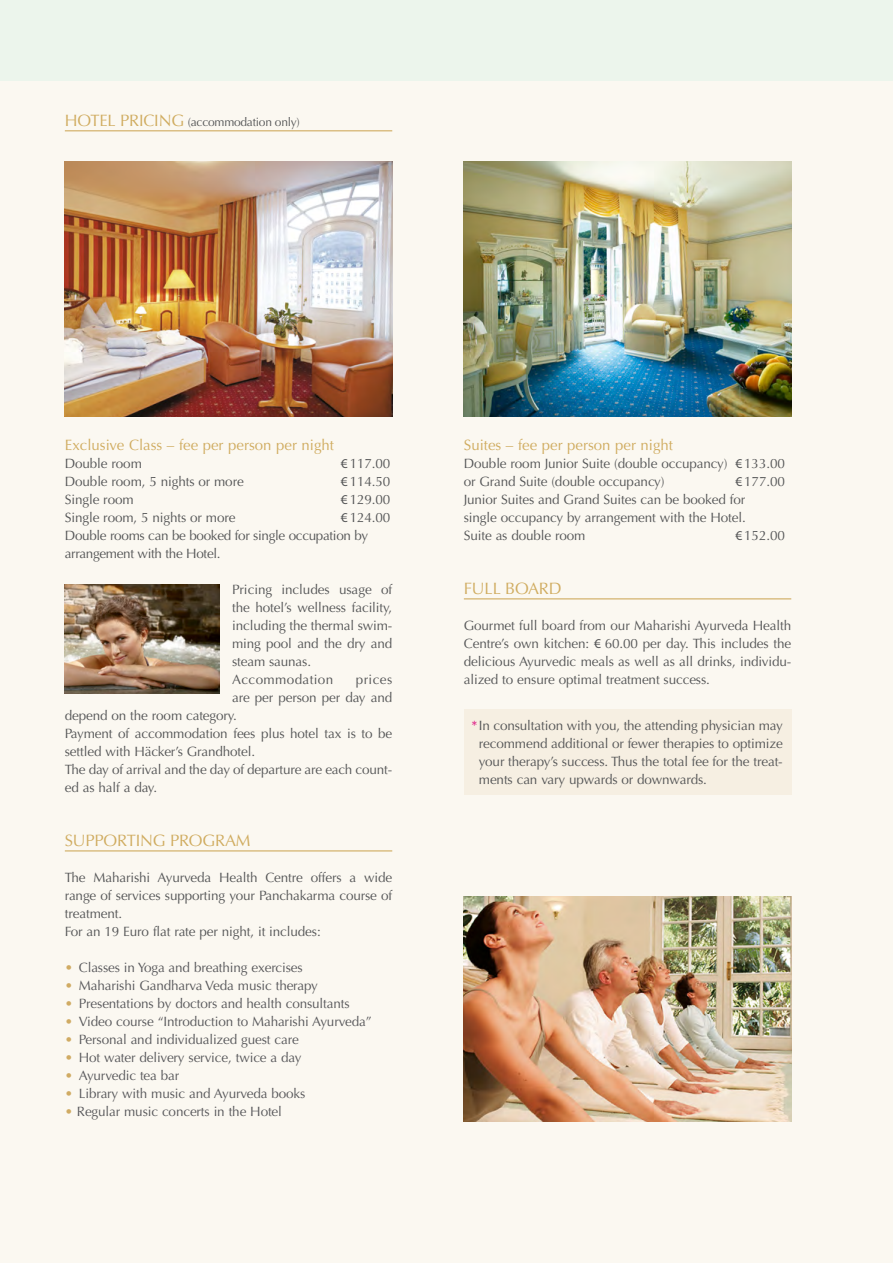
<style>
.page{position:relative;width:893px;height:1263px;background:#fbf8f1}
.page>*{position:absolute;margin:0;border:0;box-sizing:border-box;transform-origin:0 0}
.t1{font:16.5px "Optima";letter-spacing:-.01em;color:#d0ac60}
.t2{font:15px "Optima";color:#d0ac60}
.t3{font:13.5px/18px "Optima";letter-spacing:-.01em;color:#545556}
.t4{font:13.5px "Optima";letter-spacing:-.01em;color:#57575a}
.t5{font:12px "Optima";letter-spacing:-.02em;color:#545556}
.s1{font-size:16.5px;color:#d0ac60}
.s2{font-family:"Myriad Pro"}
.s3{color:#d0ab63}
.s4{color:#db0079}
</style>
<div class="page">
<div style="left:0;top:0;width:893px;height:81px;background:#ecf5ec"></div>
<div style="left:464px;top:710px;width:327px;height:85px;background:#f6efe2"></div>
<hr style="left:65px;top:130px;width:327px;height:1px;background:#d0ac60">
<img style="left:65px;top:162px;width:327px;height:255px">
<img style="left:464px;top:162px;width:327px;height:255px">
<hr style="left:65px;top:850px;width:327px;height:1px;background:#d0ac60">
<hr style="left:464px;top:598px;width:327px;height:1px;background:#d0ac60">
<img style="left:65px;top:584px;width:154px;height:109px">
<img style="left:464px;top:896px;width:327px;height:225px">
<p class="t5" style="left:65px;top:115px;width:237px"><span class="s1">HOTEL PRICING</span> (accommodation only)</p>
<p class="t2" style="left:65px;top:436px;width:271px">Exclusive Class – fee per person per night</p>
<p class="t3" style="left:65px;top:455px;width:79px">Double room</p>
<p class="t3" style="left:341px;top:455px;width:51px"><span class="s2">€</span> 117.00</p>
<p class="t3" style="left:65px;top:473px;width:180px">Double room, 5 nights or more</p>
<p class="t3" style="left:341px;top:473px;width:51px"><span class="s2">€</span> 114.50</p>
<p class="t3" style="left:65px;top:491px;width:70px">Single room</p>
<p class="t3" style="left:341px;top:491px;width:51px"><span class="s2">€</span> 129.00</p>
<p class="t3" style="left:65px;top:509px;width:172px">Single room, 5 nights or more</p>
<p class="t3" style="left:65px;top:509px;width:327px;text-indent:276px"><span class="s2">€</span> 124.00<br>Double rooms can be booked for single occupation by arrangement with the Hotel.</p>
<p class="t3" style="left:232px;top:581px;width:162px">Pricing includes usage of the hotel’s wellness facility, including the thermal swim&shy;ming pool and the dry and steam saunas.<br>Accommodation</p>
<p class="t3" style="left:356px;top:671px;width:38px">prices</p>
<p class="t3" style="left:232px;top:689px;width:162px">are per person per day and</p>
<p class="t3" style="left:65px;top:707px;width:174px">depend on the room category.</p>
<p class="t3" style="left:65px;top:725px;width:329px">Payment of accommodation fees plus hotel tax is to be</p>
<p class="t3" style="left:65px;top:743px;width:192px">settled with Häcker’s Grandhotel.</p>
<p class="t3" style="left:65px;top:761px;width:329px">The day of arrival and the day of departure are each count-</p>
<p class="t3" style="left:65px;top:779px;width:94px">ed as half a day.</p>
<p class="t1" style="left:65px;top:831px;width:187px">SUPPORTING PROGRAM</p>
<p class="t3" style="left:65px;top:869px;width:329px">The Maharishi Ayurveda Health Centre offers a wide range of services supporting your Panchakarma course of treatment.<br>For an 19 Euro flat rate per night, it includes:</p>
<p class="t4" style="left:65px;top:960px;width:239px"><span class="s3">•</span> Classes in Yoga and breathing exercises</p>
<p class="t4" style="left:65px;top:978px;width:255px"><span class="s3">•</span> Maharishi Gandharva Veda music therapy</p>
<p class="t4" style="left:65px;top:996px;width:286px"><span class="s3">•</span> Presentations by doctors and health consultants</p>
<p class="t4" style="left:65px;top:1014px;width:308px"><span class="s3">•</span> Video course “Introduction to Maharishi Ayurveda”</p>
<p class="t4" style="left:65px;top:1032px;width:236px"><span class="s3">•</span> Personal and individualized guest care</p>
<p class="t4" style="left:65px;top:1050px;width:238px"><span class="s3">•</span> Hot water delivery service, twice a day</p>
<p class="t4" style="left:65px;top:1068px;width:116px"><span class="s3">•</span> Ayurvedic tea bar</p>
<p class="t4" style="left:65px;top:1086px;width:242px"><span class="s3">•</span> Library with music and Ayurveda books</p>
<p class="t4" style="left:65px;top:1104px;width:219px"><span class="s3">•</span> Regular music concerts in the Hotel</p>
<p class="t2" style="left:464px;top:436px;width:211px">Suites – fee per person per night</p>
<p class="t3" style="left:464px;top:455px;width:323px">Double room Junior Suite (double occupancy) <span class="s2">€</span> 133.00 or Grand Suite (double occupancy)</p>
<p class="t3" style="left:464px;top:473px;width:323px;text-indent:271px"><span class="s2">€</span> 177.00<br>Junior Suites and Grand Suites can be booked for<br>single occupancy by arrangement with the Hotel.<br>Suite as double room</p>
<p class="t3" style="left:735px;top:527px;width:51px"><span class="s2">€</span> 152.00</p>
<p class="t1" style="left:464px;top:579px;width:99px">FULL BOARD</p>
<p class="t3" style="left:464px;top:617px;width:329px;text-align:justify">Gourmet full board from our Maharishi Ayurveda Health Centre’s own kitchen: <span class="s2">€</span> 60.00 per day. This includes the delicious Ayurvedic meals as well as all drinks, individu&shy;alized to ensure optimal treatment success.</p>
<p class="t3" style="left:479px;top:717px;width:305px;text-align:justify;text-indent:-8px"><span class="s4">*</span> In consultation with you, the attending physician may recommend additional or fewer therapies to optimize your therapy’s success. Thus the total fee for the treat&shy;ments can vary upwards or downwards.</p>
</div>
